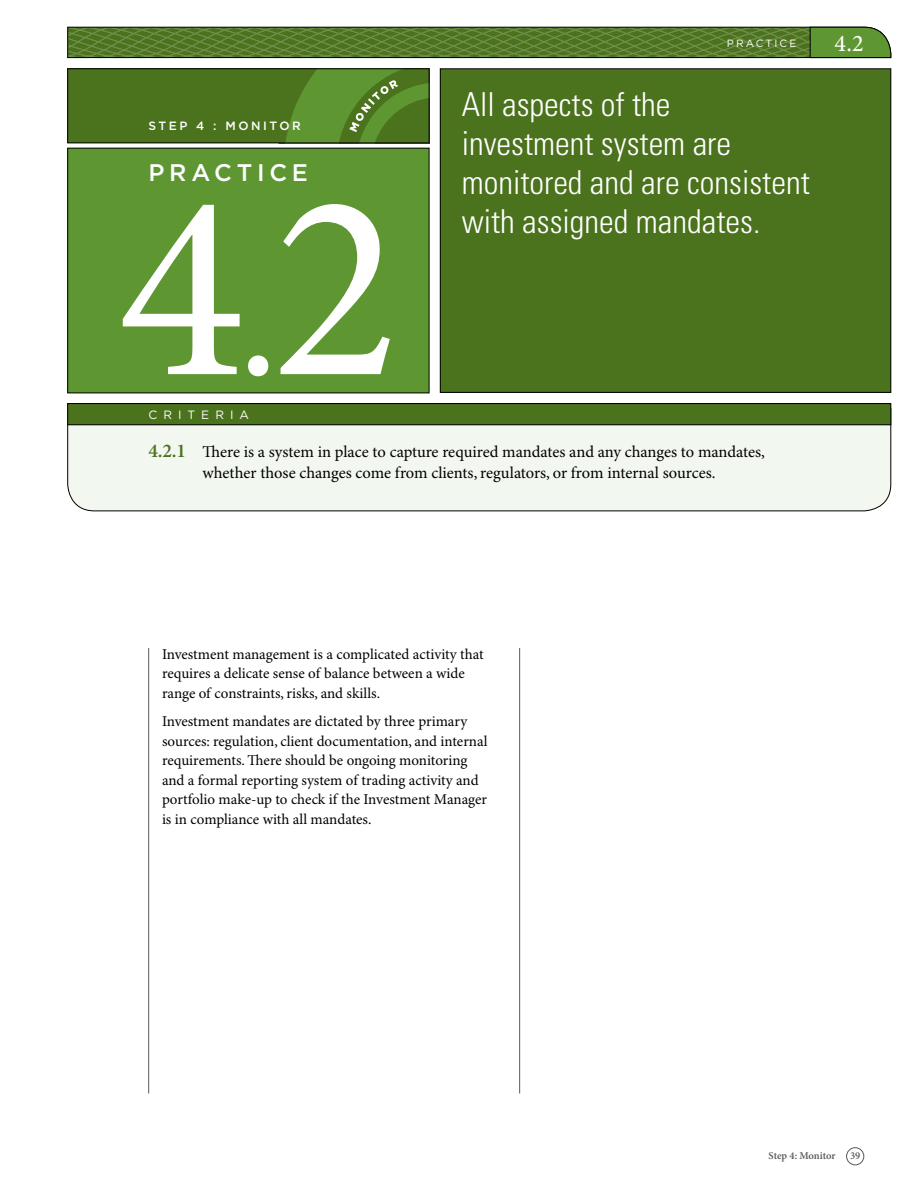
<style>
.page{position:relative;width:918px;height:1188px;background:#fff}
.page>*{position:absolute;margin:0;border:0;box-sizing:border-box;transform-origin:0 0}
.t1{font:267.9px "Minion Pro";color:#fff}
.t2{font:300 condensed 33px/39px "Univers";color:#fff}
.t3{font:500 24px "Gotham";letter-spacing:.2em;color:#fff}
.t4{font:500 24px "Minion Pro";color:#fff}
.t5{font:16.5px/21px "Minion Pro";letter-spacing:-.005em;color:#000;text-align:center}
.t6{font:15px/19.5px "Minion Pro";letter-spacing:-.005em;color:#000}
.t7{font:500 12px "Gotham";letter-spacing:.215em;color:#fff}
.t8{font:12px "Gotham";letter-spacing:.5em;color:#fff}
.t9{font:600 10.5px "Minion Pro";color:#58595b}
.t10{font:10.5px "Gotham";color:#fff}
.s1{font-size:181.05px}
.s2{font-weight:600;font-size:19.5px;color:#4b721d}
</style>
<div class="page">
<div style="left:846px;top:1148px;width:18px;height:17px;border:1px solid #58595b;border-radius:50%"></div>
<svg style="left:67px;top:27px;width:824px;height:31px;background:#54782c"></svg>
<div style="left:68px;top:148px;width:361px;height:245px;background:#5e9732"></div>
<div style="left:68px;top:148px;width:361px;height:245px;border:1px solid #000"></div>
<div style="left:67px;top:408px;width:824px;height:103px;background:#f2f7ef"></div>
<hr style="left:519px;top:648px;width:1px;height:446px;background:#58595b">
<hr style="left:148px;top:648px;width:1px;height:446px;background:#58595b">
<div style="left:68px;top:404px;width:823px;height:21px;background:#4b721d"></div>
<div style="left:68px;top:403px;width:823px;height:22px;border:1px solid #000"></div>
<div style="left:68px;top:69px;width:361px;height:74px;background:#4b721d"></div>
<svg style="left:286px;top:71px;width:141px;height:70px"></svg>
<div style="left:68px;top:69px;width:361px;height:74px;border:1px solid #000"></div>
<div style="left:440px;top:69px;width:451px;height:323px;background:#4b721d"></div>
<div style="left:440px;top:69px;width:451px;height:324px;border:1px solid #000"></div>
<p class="t7" style="left:148px;top:118px;width:89px">S TEP 4 : MO</p>
<p class="t7" style="left:251px;top:118px;width:51px">NITO R</p>
<h3 class="t3" style="left:148px;top:158px;width:161px">PRAC TIC E</h3>
<h1 class="t1" style="left:117px;top:128px;width:285px">4<span class="s1">.</span>2</h1>
<p class="t8" style="left:148px;top:407px;width:39px">CRIT</p>
<p class="t8" style="left:201px;top:407px;width:39px">ERIA</p>
<p class="t10" style="left:727px;top:37px;width:28px">PRACTIC</p>
<p class="t10" style="left:789px;top:37px;width:9px">E</p>
<h2 class="t2" style="left:462px;top:85px;width:350px">All aspects of the investment system are monitored and are consistent with assigned mandates.</h2>
<p class="t5" style="left:148px;top:442px;width:618px"><span class="s2">4.2.1</span> There is a system in place to capture required mandates and any changes to mandates, whether those changes come from clients, regulators, or from internal sources.</p>
<h3 class="t4" style="left:835px;top:27px;width:31px">4.2</h3>
<p class="t6" style="left:162px;top:645px;width:323px">Investment management is a complicated activity that requires a delicate sense of balance between a wide range of constraints, risks, and skills.</p>
<p class="t6" style="left:162px;top:712px;width:327px">Investment mandates are dictated by three primary sources: regulation, client documentation, and internal requirements. There should be ongoing monitoring and a formal reporting system of trading activity and portfolio make-up to check if the Investment Manager is in compliance with all mandates.</p>
<p class="t9" style="left:769px;top:1150px;width:68px">Step 4: Monitor</p>
<p class="t9" style="left:850px;top:1150px;width:12px">39</p>
</div>
